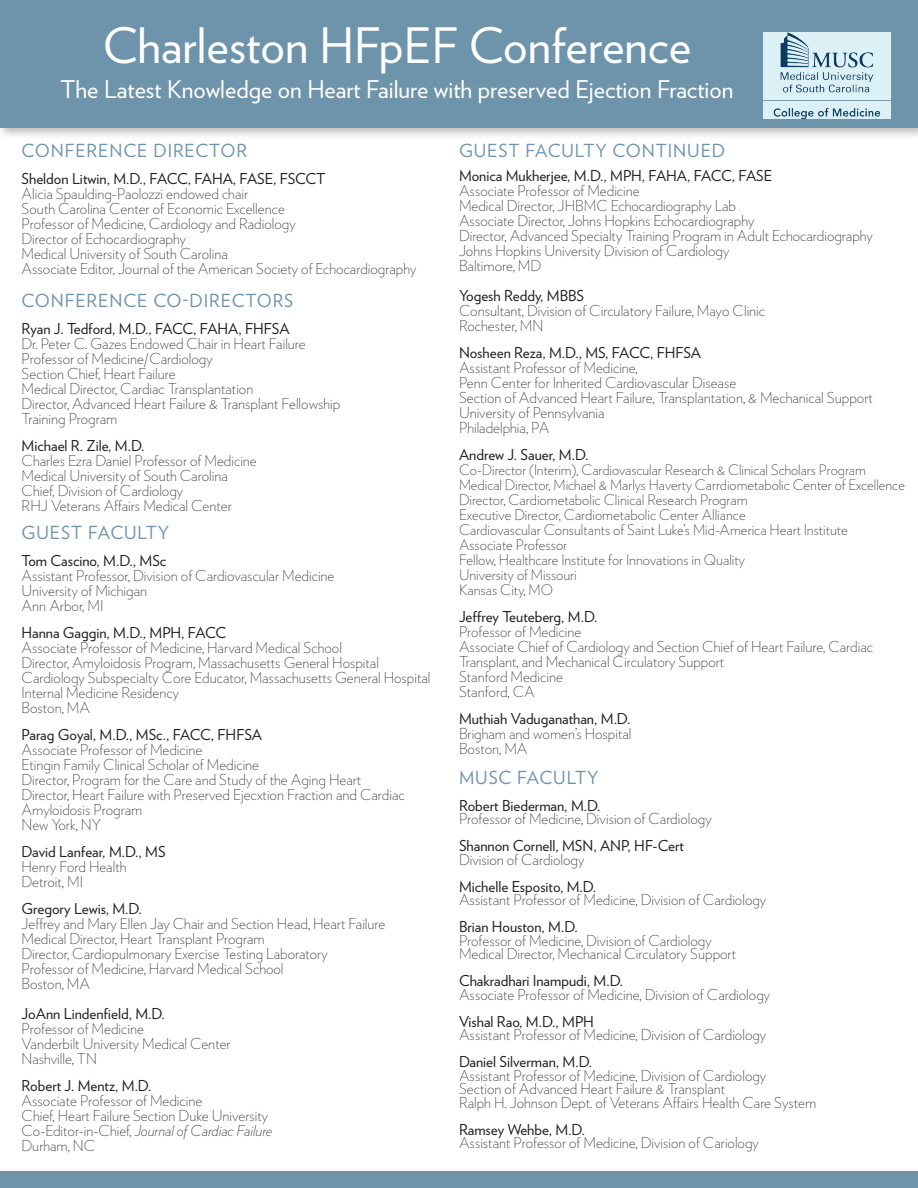
<style>
.page{position:relative;width:918px;height:1188px;background:#fff}
.page>*{position:absolute;margin:0;border:0;box-sizing:border-box;transform-origin:0 0}
.t1{font:48.75px "Verlag";color:#fff}
.t2{font:24.45px "Verlag";color:#fff}
.t3{font:18px "Verlag";letter-spacing:.05em;color:#6e94ab}
.t4{font:200 15px/15px "Verlag";color:#231f20}
.t5{font:15px "Verlag";color:#231f20}
.t6{font:200 14.7px/15px "Verlag";color:#231f20}
.t7{font:200 14.4px/15px "Verlag";color:#231f20}
.s1{font-weight:400}
.s2{font-style:italic}
</style>
<div class="page">
<div style="left:0;top:1168px;width:918px;height:20px;background:#231f20;opacity:.3"></div>
<div style="left:0;top:1172px;width:918px;height:16px;background:#6e94ab"></div>
<div style="left:0;top:0;width:918px;height:140px;background:#231f20;opacity:.3"></div>
<div style="left:0;top:0;width:918px;height:128px;background:#6e94ab"></div>
<img style="left:763px;top:32px;width:128px;height:87px">
<p class="t1" style="left:103px;top:9px;width:590px">Charleston HFpEF Conference</p>
<p class="t2" style="left:60px;top:71px;width:675px">The Latest Knowledge on Heart Failure with preserved Ejection Fraction</p>
<p class="t3" style="left:22px;top:137px;width:227px">CONFERENCE DIRECTOR</p>
<p class="t4" style="left:22px;top:170px;width:396px"><span class="s1">Sheldon Litwin, M.D., FACC, FAHA, FASE, FSCCT<br></span>Alicia Spaulding-Paolozzi endowed chair<br>South Carolina Center of Economic Excellence<br>Professor of Medicine, Cardiology and Radiology<br>Director of Echocardiography<br>Medical University of South Carolina<br>Associate Editor, Journal of the American Society of Echocardiography</p>
<p class="t3" style="left:22px;top:287px;width:273px">CONFERENCE CO-DIRECTORS</p>
<p class="t4" style="left:22px;top:320px;width:320px"><span class="s1">Ryan J. Tedford, M.D., FACC, FAHA, FHFSA<br></span>Dr. Peter C. Gazes Endowed Chair in Heart Failure Professor of Medicine/Cardiology<br>Section Chief, Heart Failure<br>Medical Director, Cardiac Transplantation<br>Director, Advanced Heart Failure &amp; Transplant Fellowship Training Program</p>
<p class="t4" style="left:22px;top:437px;width:237px"><span class="s1">Michael R. Zile, M.D.<br></span>Charles Ezra Daniel Professor of Medicine Medical University of South Carolina Chief, Division of Cardiology<br>RHJ Veterans Afairs Medical Center</p>
<p class="t3" style="left:22px;top:519px;width:149px">GUEST FACULTY</p>
<p class="t4" style="left:22px;top:552px;width:314px"><span class="s1">Tom Cascino, M.D., MSc<br></span>Assistant Professor, Division of Cardiovascular Medicine<br>University of Michigan<br>Ann Arbor, MI</p>
<p class="t4" style="left:22px;top:624px;width:410px"><span class="s1">Hanna Gaggin, M.D., MPH, FACC<br></span>Associate Professor of Medicine, Harvard Medical School<br>Director, Amyloidosis Program, Massachusetts General Hospital Cardiology Subspecialty Core Educator, Massachusetts General Hospital Internal Medicine Residency<br>Boston, MA</p>
<p class="t4" style="left:22px;top:726px;width:385px"><span class="s1">Parag Goyal, M.D., MSc., FACC, FHFSA<br></span>Associate Professor of Medicine<br>Etingin Family Clinical Scholar of Medicine<br>Director, Program for the Care and Study of the Aging Heart Director, Heart Failure with Preserved Ejecxtion Fraction and Cardiac Amyloidosis Program<br>New York, NY</p>
<p class="t4" style="left:22px;top:843px;width:145px"><span class="s1">David Lanfear, M.D., MS<br></span>Henry Ford Health<br>Detroit, MI</p>
<p class="t4" style="left:22px;top:900px;width:365px"><span class="s1">Gregory Lewis, M.D.<br></span>Jefrey and Mary Ellen Jay Chair and Section Head, Heart Failure Medical Director, Heart Transplant Program<br>Director, Cardiopulmonary Exercise Testing Laboratory<br>Professor of Medicine, Harvard Medical School<br>Boston, MA</p>
<p class="t5" style="left:22px;top:1002px;width:145px">JoAnn Lindenfeld, M.D.</p>
<p class="t4" style="left:22px;top:1020px;width:211px">Professor of Medicine<br>Vanderbilt University Medical Center<br>Nashville, TN</p>
<p class="t5" style="left:22px;top:1074px;width:131px">Robert J. Mentz, M.D.</p>
<p class="t4" style="left:22px;top:1092px;width:252px">Associate Professor of Medicine<br>Chief, Heart Failure Section Duke University Co-Editor-in-Chief, <span class="s2">Journal ofCardiac Failure </span>Durham, NC</p>
<p class="t3" style="left:459px;top:137px;width:268px">GUEST FACULTY CONTINUED</p>
<p class="t5" style="left:459px;top:164px;width:315px">Monica Mukherjee, M.D., MPH, FAHA, FACC, FASE</p>
<p class="t4" style="left:459px;top:182px;width:415px">Associate Professor of Medicine<br>Medical Director, JHBMC Echocardiography Lab<br>Associate Director, Johns Hopkins Echocardiography<br>Director, Advanced Specialty Training Program in Adult Echocardiography Johns Hopkins University Division of Cardiology<br>Baltimore, MD</p>
<p class="t5" style="left:459px;top:284px;width:126px">Yogesh Reddy, MBBS</p>
<p class="t4" style="left:459px;top:302px;width:308px">Consultant, Division of Circulatory Failure, Mayo Clinic<br>Rochester, MN</p>
<p class="t5" style="left:459px;top:341px;width:244px">Nosheen Reza, M.D., MS, FACC, FHFSA</p>
<p class="t4" style="left:459px;top:359px;width:415px">Assistant Professor of Medicine,<br>Penn Center for Inherited Cardiovascular Disease<br>Section of Advanced Heart Failure, Transplantation, &amp; Mechanical Support University of Pennsylvania<br>Philadelphia, PA</p>
<p class="t5" style="left:459px;top:443px;width:131px">Andrew J. Sauer, M.D.</p>
<p class="t7" style="left:459px;top:461px;width:447px">Co-Director (Interim), Cardiovascular Research &amp; Clinical Scholars Program<br>Medical Director, Michael &amp; Marlys Haverty Carrdiometabolic Center of Excellence</p>
<p class="t6" style="left:459px;top:491px;width:390px">Director, Cardiometabolic Clinical Research Program<br>Executive Director, Cardiometabolic Center Alliance<br>Cardiovascular Consultants of Saint Luke’s Mid-America Heart Institute Associate Professor<br>Fellow, Healthcare Institute for Innovations in Quality<br>University of Missouri<br>Kansas City, MO</p>
<p class="t5" style="left:459px;top:605px;width:140px">Jefrey Teuteberg, M.D.</p>
<p class="t4" style="left:459px;top:623px;width:416px">Professor of Medicine<br>Associate Chief of Cardiology and Section Chief of Heart Failure, Cardiac Transplant, and Mechanical Circulatory Support<br>Stanford Medicine<br>Stanford, CA</p>
<p class="t5" style="left:459px;top:707px;width:173px">Muthiah Vaduganathan, M.D.</p>
<p class="t4" style="left:459px;top:725px;width:174px">Brigham and women’s Hospital<br>Boston, MA</p>
<p class="t3" style="left:459px;top:764px;width:141px">MUSC FACULTY</p>
<p class="t5" style="left:459px;top:794px;width:143px">Robert Biederman, M.D.</p>
<p class="t4" style="left:459px;top:810px;width:254px">Professor of Medicine, Division of Cardiology</p>
<p class="t5" style="left:459px;top:834px;width:227px">Shannon Cornell, MSN, ANP, HF-Cert</p>
<p class="t4" style="left:459px;top:851px;width:127px">Division of Cardiology</p>
<p class="t5" style="left:459px;top:875px;width:139px">Michelle Esposito, M.D.</p>
<p class="t4" style="left:459px;top:891px;width:309px">Assistant Professor of Medicine, Division of Cardiology</p>
<p class="t5" style="left:459px;top:915px;width:120px">Brian Houston, M.D.</p>
<p class="t4" style="left:459px;top:933px;width:279px;line-height:13.5px">Professor of Medicine, Division of Cardiology<br>Medical Director, Mechanical Circulatory Support</p>
<p class="t5" style="left:459px;top:969px;width:166px">Chakradhari Inampudi, M.D.</p>
<p class="t4" style="left:459px;top:986px;width:313px">Associate Professor of Medicine, Division of Cardiology</p>
<p class="t5" style="left:459px;top:1010px;width:136px">Vishal Rao, M.D., MPH</p>
<p class="t4" style="left:459px;top:1026px;width:309px">Assistant Professor of Medicine, Division of Cardiology</p>
<p class="t5" style="left:459px;top:1050px;width:135px">Daniel Silverman, M.D.</p>
<p class="t4" style="left:459px;top:1068px;width:359px;line-height:13.5px">Assistant Professor of Medicine, Division of Cardiology<br>Section of Advanced Heart Failure &amp; Transplant<br>Ralph H. Johnson Dept. of Veterans Afairs Health Care System</p>
<p class="t5" style="left:459px;top:1118px;width:128px">Ramsey Wehbe, M.D.</p>
<p class="t4" style="left:459px;top:1134px;width:301px">Assistant Professor of Medicine, Division of Cariology</p>
</div>
